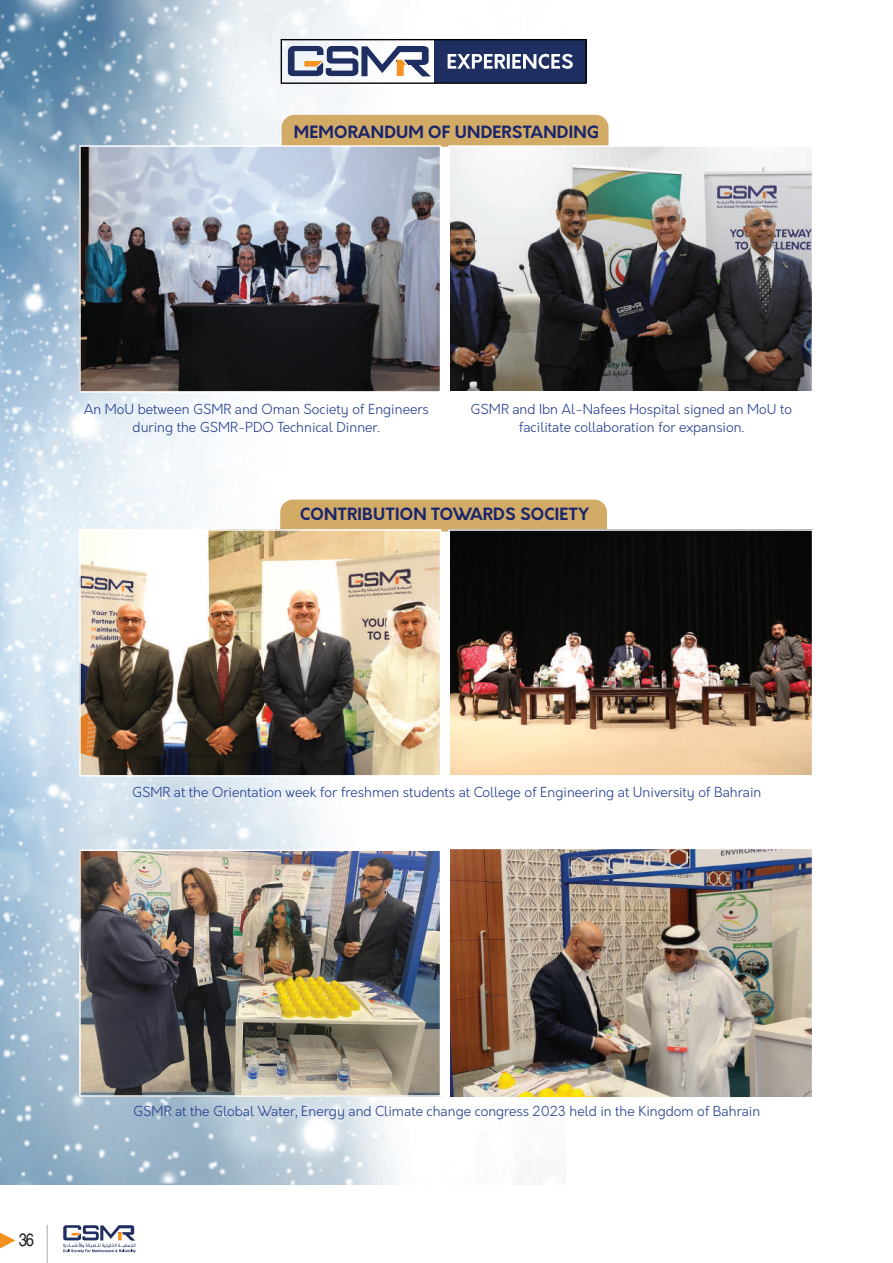
<style>
.page{position:relative;width:893px;height:1263px;background:#fff}
.page>*{position:absolute;margin:0;border:0;box-sizing:border-box;transform-origin:0 0}
.t1{font:condensed 18px "Helvetica CE";color:#231f20}
.t2{font:700 16.5px "Orkney";letter-spacing:.01em;color:#1a256e}
.t3{font:300 13.5px/18px "Orkney";color:#253f8e;text-align:center}
</style>
<div class="page">
<svg style="left:63px;top:1225px;width:73px;height:28px"></svg>
<svg style="left:0;top:1232px;width:15px;height:17px"></svg>
<hr style="left:47px;top:1225px;width:1px;height:38px;background:#a8a9ad">
<img style="left:0;top:0;width:565px;height:1184px">
<div style="left:282px;top:115px;width:326px;height:32px;background:#d2ab66"></div>
<div style="left:280px;top:500px;width:327px;height:31px;background:#d2ab66"></div>
<img style="left:451px;top:148px;width:359px;height:241px">
<div style="left:448px;top:145px;width:365px;height:247px;border:2px solid #fff"></div>
<img style="left:451px;top:532px;width:359px;height:241px">
<div style="left:448px;top:529px;width:365px;height:247px;border:2px solid #fff"></div>
<img style="left:451px;top:851px;width:359px;height:244px">
<div style="left:448px;top:848px;width:365px;height:250px;border:2px solid #fff"></div>
<img style="left:82px;top:148px;width:356px;height:242px">
<div style="left:79px;top:145px;width:362px;height:248px;border:2px solid #fff"></div>
<img style="left:82px;top:532px;width:356px;height:241px">
<div style="left:79px;top:529px;width:362px;height:247px;border:2px solid #fff"></div>
<img style="left:82px;top:852px;width:356px;height:242px">
<div style="left:79px;top:849px;width:362px;height:248px;border:2px solid #fff"></div>
<div style="left:434px;top:40px;width:152px;height:43px;background:#1f2f61"></div>
<svg style="left:287px;top:46px;width:144px;height:31px"></svg>
<div style="left:281px;top:39px;width:306px;height:45px;border:1px solid #000"></div>
<svg style="left:448px;top:54px;width:125px;height:15px"></svg>
<p class="t2" style="left:294px;top:121px;width:307px">MEMORANDUM OF UNDERSTANDING</p>
<p class="t3" style="left:84px;top:400px;width:347px">An MoU between GSMR and Oman Society of Engineers during the GSMR-PDO Technical Dinner.</p>
<p class="t3" style="left:471px;top:400px;width:323px">GSMR and Ibn Al-Nafees Hospital signed an MoU to facilitate collaboration for expansion.</p>
<p class="t2" style="left:300px;top:503px;width:291px">CONTRIBUTION TOWARDS SOCIETY</p>
<p class="t3" style="left:132px;top:784px;width:631px">GSMR at the Orientation week for freshmen students at College of Engineering at University of Bahrain</p>
<h1 class="t1" style="left:19px;top:1229px;width:17px">36</h1>
<p class="t3" style="left:133px;top:1102px;width:629px">GSMR at the Global Water, Energy and Climate change congress 2023 held in the Kingdom of Bahrain</p>
</div>
